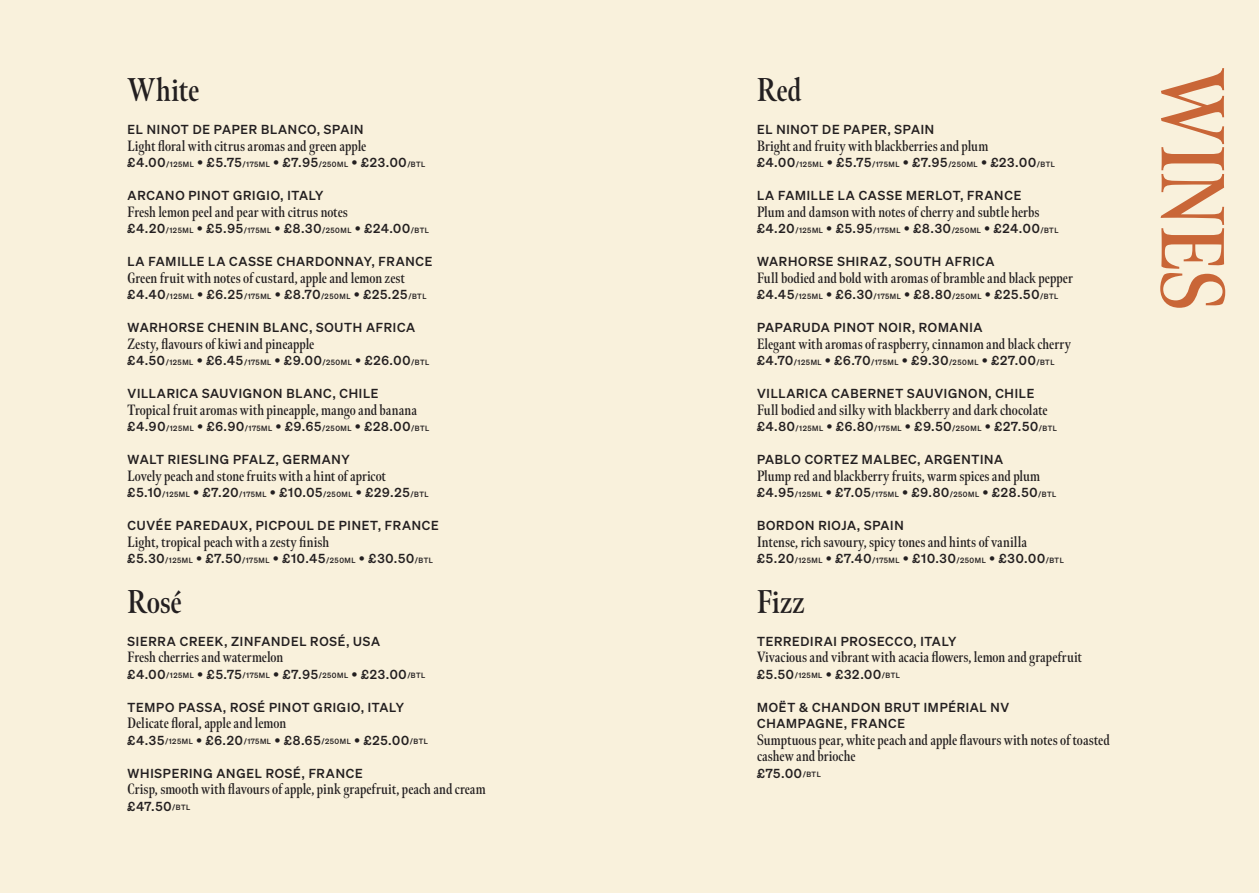
<style>
.page{position:relative;width:1259px;height:893px;background:#f9f1dc}
.page>*{position:absolute;margin:0;border:0;box-sizing:border-box;transform-origin:0 0}
.t1{font:600 extra-condensed 90px "Meno Display";color:#c96637}
.t2{font:600 extra-condensed 33px "Meno Display";letter-spacing:-.005em;color:#231f20}
.t3{font:600 extra-condensed 15px/16.5px "Meno Display";letter-spacing:.005em;color:#231f20}
.t4{font:12.75px "Sohne Kraftig";letter-spacing:.06em;color:#231f20}
.s1{font-size:7.5px}
</style>
<div class="page">
<p class="t2" style="left:128px;top:70px;width:73px">White</p>
<p class="t4" style="left:128px;top:122px;width:237px">EL NINOT DE PAPER BLANCO, SPAIN</p>
<p class="t3" style="left:128px;top:137px;width:240px">Light floral with citrus aromas and green apple</p>
<p class="t4" style="left:128px;top:155px;width:299px">£4.00<span class="s1">/125ML</span> • £5.75<span class="s1">/175ML</span> • £7.95<span class="s1">/250ML</span> • £23.00<span class="s1">/BTL</span></p>
<p class="t4" style="left:128px;top:188px;width:197px">ARCANO PINOT GRIGIO, ITALY</p>
<p class="t3" style="left:128px;top:203px;width:222px">Fresh lemon peel and pear with citrus notes</p>
<p class="t4" style="left:128px;top:221px;width:303px">£4.20<span class="s1">/125ML</span> • £5.95<span class="s1">/175ML</span> • £8.30<span class="s1">/250ML</span> • £24.00<span class="s1">/BTL</span></p>
<p class="t4" style="left:128px;top:254px;width:306px">LA FAMILLE LA CASSE CHARDONNAY, FRANCE</p>
<p class="t3" style="left:128px;top:269px;width:279px">Green fruit with notes of custard, apple and lemon zest</p>
<p class="t4" style="left:128px;top:287px;width:300px">£4.40<span class="s1">/125ML</span> • £6.25<span class="s1">/175ML</span> • £8.70<span class="s1">/250ML</span> • £25.25<span class="s1">/BTL</span></p>
<p class="t4" style="left:128px;top:320px;width:289px">WARHORSE CHENIN BLANC, SOUTH AFRICA</p>
<p class="t3" style="left:128px;top:335px;width:188px">Zesty, flavours of kiwi and pineapple</p>
<p class="t4" style="left:128px;top:353px;width:303px">£4.50<span class="s1">/125ML</span> • £6.45<span class="s1">/175ML</span> • £9.00<span class="s1">/250ML</span> • £26.00<span class="s1">/BTL</span></p>
<p class="t4" style="left:128px;top:386px;width:252px">VILLARICA SAUVIGNON BLANC, CHILE</p>
<p class="t3" style="left:128px;top:401px;width:291px">Tropical fruit aromas with pineapple, mango and banana</p>
<p class="t4" style="left:128px;top:419px;width:303px">£4.90<span class="s1">/125ML</span> • £6.90<span class="s1">/175ML</span> • £9.65<span class="s1">/250ML</span> • £28.00<span class="s1">/BTL</span></p>
<p class="t4" style="left:128px;top:452px;width:224px">WALT RIESLING PFALZ, GERMANY</p>
<p class="t3" style="left:128px;top:467px;width:260px">Lovely peach and stone fruits with a hint of apricot</p>
<p class="t4" style="left:128px;top:485px;width:302px">£5.10<span class="s1">/125ML</span> • £7.20<span class="s1">/175ML</span> • £10.05<span class="s1">/250ML</span> • £29.25<span class="s1">/BTL</span></p>
<p class="t4" style="left:128px;top:518px;width:313px">CUVÉE PAREDAUX, PICPOUL DE PINET, FRANCE</p>
<p class="t3" style="left:128px;top:533px;width:203px">Light, tropical peach with a zesty finish</p>
<p class="t4" style="left:128px;top:551px;width:307px">£5.30<span class="s1">/125ML</span> • £7.50<span class="s1">/175ML</span> • £10.45<span class="s1">/250ML</span> • £30.50<span class="s1">/BTL</span></p>
<p class="t2" style="left:128px;top:581px;width:55px">Rosé</p>
<p class="t4" style="left:128px;top:633px;width:254px">SIERRA CREEK, ZINFANDEL ROSÉ, USA</p>
<p class="t3" style="left:128px;top:649px;width:157px">Fresh cherries and watermelon</p>
<p class="t4" style="left:128px;top:666px;width:299px">£4.00<span class="s1">/125ML</span> • £5.75<span class="s1">/175ML</span> • £7.95<span class="s1">/250ML</span> • £23.00<span class="s1">/BTL</span></p>
<p class="t4" style="left:128px;top:699px;width:278px">TEMPO PASSA, ROSÉ PINOT GRIGIO, ITALY</p>
<p class="t3" style="left:128px;top:715px;width:160px">Delicate floral, apple and lemon</p>
<p class="t4" style="left:128px;top:732px;width:302px">£4.35<span class="s1">/125ML</span> • £6.20<span class="s1">/175ML</span> • £8.65<span class="s1">/250ML</span> • £25.00<span class="s1">/BTL</span></p>
<p class="t4" style="left:128px;top:765px;width:236px">WHISPERING ANGEL ROSÉ, FRANCE</p>
<p class="t3" style="left:128px;top:781px;width:360px">Crisp, smooth with flavours of apple, pink grapefruit, peach and cream</p>
<p class="t4" style="left:128px;top:798px;width:64px">£47.50<span class="s1">/BTL</span></p>
<p class="t2" style="left:757px;top:70px;width:46px">Red</p>
<p class="t4" style="left:757px;top:122px;width:179px">EL NINOT DE PAPER, SPAIN</p>
<p class="t3" style="left:757px;top:137px;width:233px">Bright and fruity with blackberries and plum</p>
<p class="t4" style="left:757px;top:155px;width:299px">£4.00<span class="s1">/125ML</span> • £5.75<span class="s1">/175ML</span> • £7.95<span class="s1">/250ML</span> • £23.00<span class="s1">/BTL</span></p>
<p class="t4" style="left:757px;top:188px;width:266px">LA FAMILLE LA CASSE MERLOT, FRANCE</p>
<p class="t3" style="left:757px;top:203px;width:284px">Plum and damson with notes of cherry and subtle herbs</p>
<p class="t4" style="left:757px;top:221px;width:303px">£4.20<span class="s1">/125ML</span> • £5.95<span class="s1">/175ML</span> • £8.30<span class="s1">/250ML</span> • £24.00<span class="s1">/BTL</span></p>
<p class="t4" style="left:757px;top:254px;width:239px">WARHORSE SHIRAZ, SOUTH AFRICA</p>
<p class="t3" style="left:757px;top:269px;width:317px">Full bodied and bold with aromas of bramble and black pepper</p>
<p class="t4" style="left:757px;top:287px;width:302px">£4.45<span class="s1">/125ML</span> • £6.30<span class="s1">/175ML</span> • £8.80<span class="s1">/250ML</span> • £25.50<span class="s1">/BTL</span></p>
<p class="t4" style="left:757px;top:320px;width:227px">PAPARUDA PINOT NOIR, ROMANIA</p>
<p class="t3" style="left:757px;top:335px;width:315px">Elegant with aromas of raspberry, cinnamon and black cherry</p>
<p class="t4" style="left:757px;top:353px;width:299px">£4.70<span class="s1">/125ML</span> • £6.70<span class="s1">/175ML</span> • £9.30<span class="s1">/250ML</span> • £27.00<span class="s1">/BTL</span></p>
<p class="t4" style="left:757px;top:386px;width:279px">VILLARICA CABERNET SAUVIGNON, CHILE</p>
<p class="t3" style="left:757px;top:401px;width:292px">Full bodied and silky with blackberry and dark chocolate</p>
<p class="t4" style="left:757px;top:419px;width:301px">£4.80<span class="s1">/125ML</span> • £6.80<span class="s1">/175ML</span> • £9.50<span class="s1">/250ML</span> • £27.50<span class="s1">/BTL</span></p>
<p class="t4" style="left:757px;top:452px;width:248px">PABLO CORTEZ MALBEC, ARGENTINA</p>
<p class="t3" style="left:757px;top:467px;width:285px">Plump red and blackberry fruits, warm spices and plum</p>
<p class="t4" style="left:757px;top:485px;width:301px">£4.95<span class="s1">/125ML</span> • £7.05<span class="s1">/175ML</span> • £9.80<span class="s1">/250ML</span> • £28.50<span class="s1">/BTL</span></p>
<p class="t4" style="left:757px;top:518px;width:148px">BORDON RIOJA, SPAIN</p>
<p class="t3" style="left:757px;top:533px;width:271px">Intense, rich savoury, spicy tones and hints of vanilla</p>
<p class="t4" style="left:757px;top:551px;width:308px">£5.20<span class="s1">/125ML</span> • £7.40<span class="s1">/175ML</span> • £10.30<span class="s1">/250ML</span> • £30.00<span class="s1">/BTL</span></p>
<p class="t2" style="left:757px;top:581px;width:49px">Fizz</p>
<p class="t4" style="left:757px;top:633px;width:201px">TERREDIRAI PROSECCO, ITALY</p>
<p class="t3" style="left:757px;top:649px;width:326px">Vivacious and vibrant with acacia flowers, lemon and grapefruit</p>
<p class="t4" style="left:757px;top:666px;width:144px">£5.50<span class="s1">/125ML</span> • £32.00<span class="s1">/BTL</span></p>
<p class="t4" style="left:757px;top:699px;width:254px">MOËT &amp; CHANDON BRUT IMPÉRIAL NV</p>
<p class="t4" style="left:757px;top:716px;width:149px">CHAMPAGNE, FRANCE</p>
<p class="t3" style="left:757px;top:731px;width:354px">Sumptuous pear, white peach and apple flavours with notes of toasted cashew and brioche</p>
<p class="t4" style="left:757px;top:765px;width:65px">£75.00<span class="s1">/BTL</span></p>
<p class="t1" style="left:1246px;top:68px;width:244px;rotate:90deg">WINES</p>
</div>
